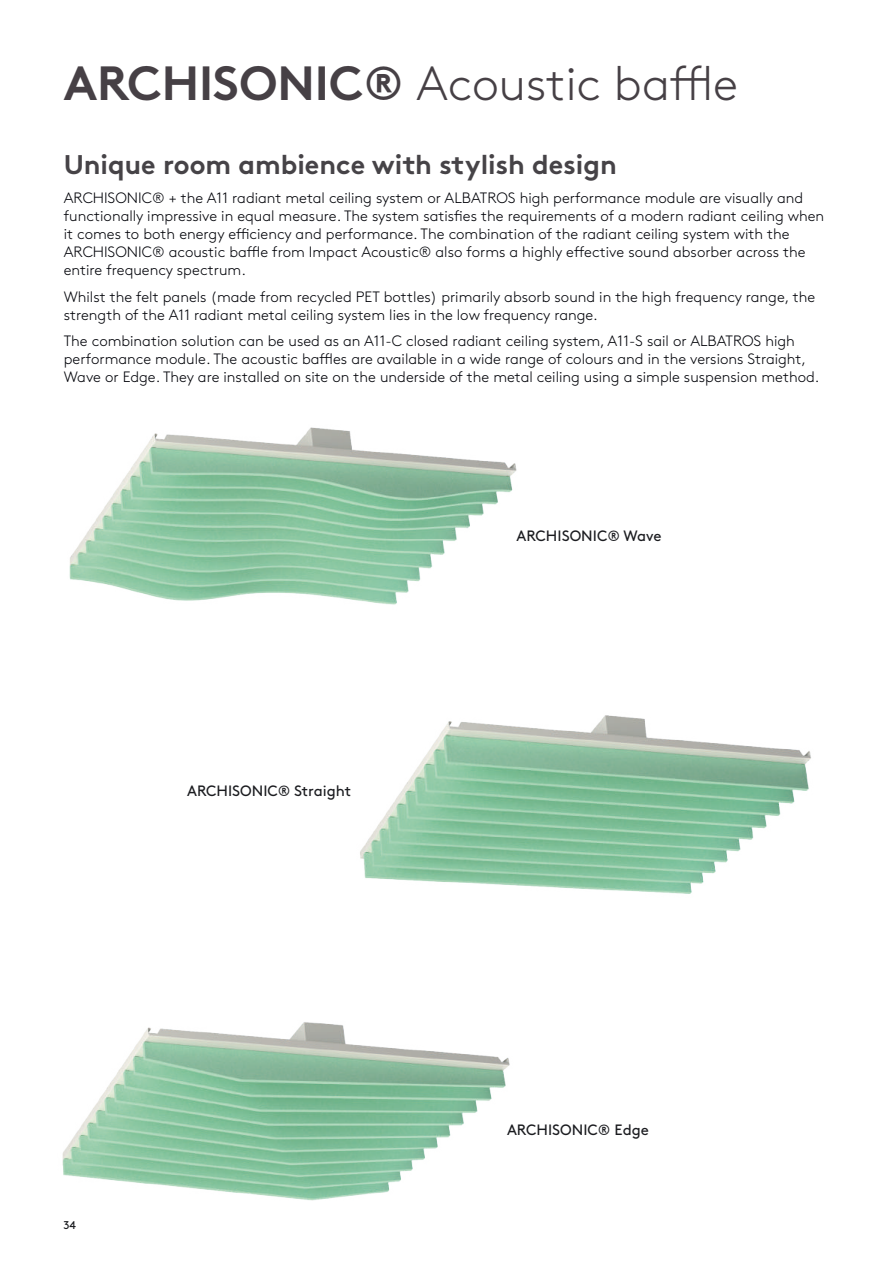
<style>
.page{position:relative;width:893px;height:1263px;background:#fff}
.page>*{position:absolute;margin:0;border:0;box-sizing:border-box;transform-origin:0 0}
.t1{font:300 48px "Swegon Brown";color:#464045}
.t2{font:700 27px "Swegon Brown";color:#464347}
.t3{font:300 15px/18px "Swegon Brown";color:#010208}
.t4{font:15px "Swegon Brown";color:#1b1c20}
.t5{font:11.25px "Swegon Brown";color:#1b1c20}
.s1{font-weight:700}
</style>
<div class="page">
<img style="left:62px;top:1022px;width:448px;height:179px">
<img style="left:360px;top:715px;width:451px;height:179px">
<img style="left:69px;top:427px;width:448px;height:178px">
<h1 class="t1" style="left:64px;top:48px;width:676px"><span class="s1">ARCHISONIC®</span> Acoustic baffle</h1>
<h2 class="t2" style="left:64px;top:143px;width:555px">Unique room ambience with stylish design</h2>
<p class="t3" style="left:64px;top:188px;width:762px">ARCHISONIC® + the A11 radiant metal ceiling system or ALBATROS high performance module are visually and functionally impressive in equal measure. The system satisfies the requirements of a modern radiant ceiling when it comes to both energy efficiency and performance. The combination of the radiant ceiling system with the ARCHISONIC® acoustic baffle from Impact Acoustic® also forms a highly effective sound absorber across the entire frequency spectrum.</p>
<p class="t3" style="left:64px;top:286px;width:753px">Whilst the felt panels (made from recycled PET bottles) primarily absorb sound in the high frequency range, the strength of the A11 radiant metal ceiling system lies in the low frequency range.</p>
<p class="t3" style="left:64px;top:331px;width:757px">The combination solution can be used as an A11-C closed radiant ceiling system, A11-S sail or ALBATROS high performance module. The acoustic baffles are available in a wide range of colours and in the versions Straight,<br>Wave or Edge. They are installed on site on the underside of the metal ceiling using a simple suspension method.</p>
<p class="t4" style="left:187px;top:780px;width:166px">ARCHISONIC® Straight</p>
<p class="t5" style="left:63px;top:1216px;width:14px">34</p>
<p class="t4" style="left:516px;top:524px;width:147px">ARCHISONIC® Wave</p>
<p class="t4" style="left:507px;top:1118px;width:143px">ARCHISONIC® Edge</p>
</div>
